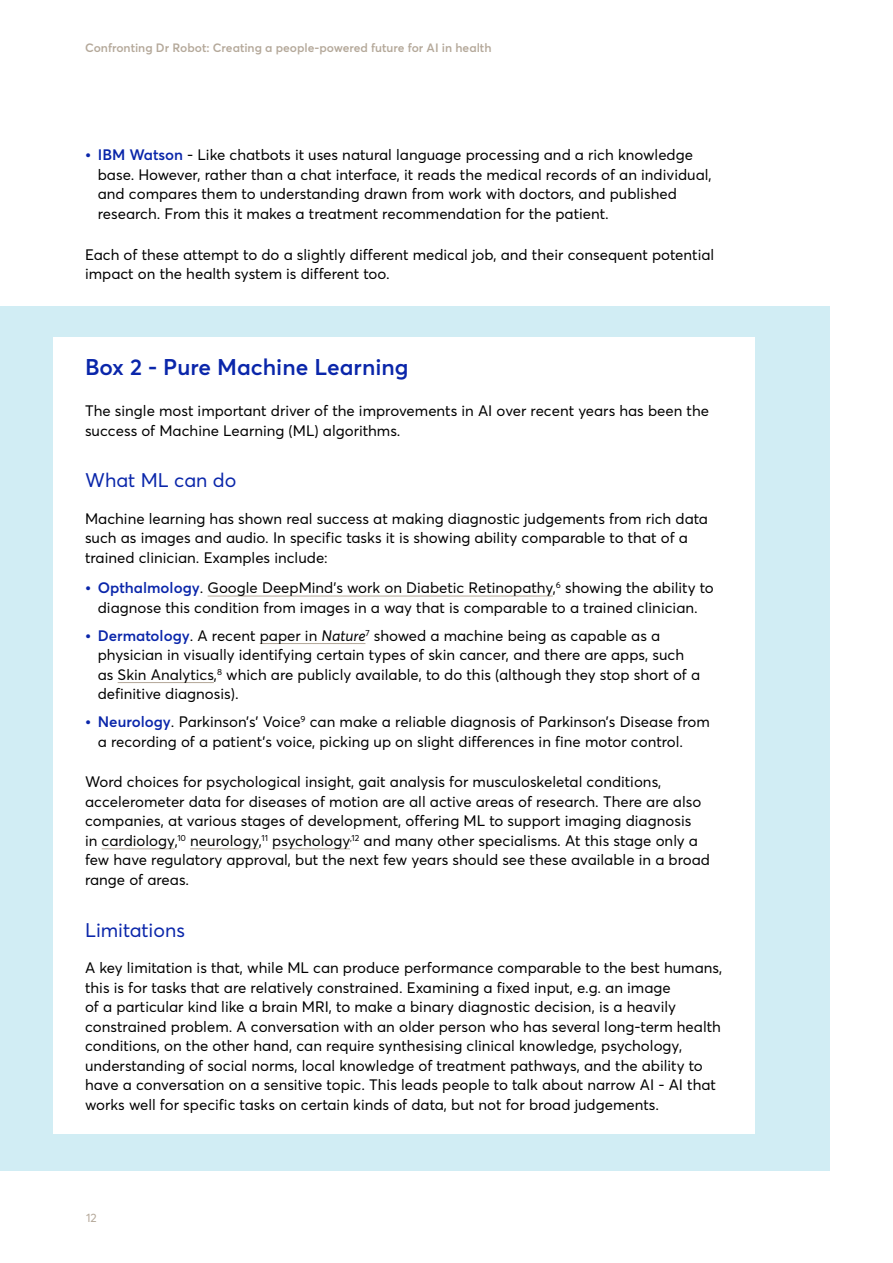
<style>
.page{position:relative;width:893px;height:1263px;background:#fff}
.page>*{position:absolute;margin:0;border:0;box-sizing:border-box;transform-origin:0 0}
.t1{font:600 22.5px "Averta";color:#0a26aa}
.t2{font:19.5px "Averta";color:#0a26aa}
.t3{font:15px/19.5px "Averta";color:#000}
.t4{font:600 12px "Averta";color:#b4a899}
.t5{font:12px "Averta";color:#b4a899}
.s1{font-weight:900;color:#0a26aa}
.s2{font-weight:600;color:#0a26aa}
.s3{font-style:italic}
</style>
<div class="page">
<div style="left:0;top:306px;width:829px;height:865px;background:#d1edf4"></div>
<div style="left:53px;top:338px;width:702px;height:796px;background:#fff"></div>
<hr style="left:208px;top:596px;width:345px;height:1px;background:#b4a899">
<hr style="left:260px;top:643px;width:105px;height:1px;background:#b4a899">
<hr style="left:118px;top:682px;width:96px;height:1px;background:#b4a899">
<hr style="left:102px;top:848px;width:73px;height:1px;background:#b4a899">
<hr style="left:190px;top:848px;width:69px;height:1px;background:#b4a899">
<hr style="left:272px;top:848px;width:78px;height:1px;background:#b4a899">
<p class="t4" style="left:85px;top:40px;width:408px">Confronting Dr Robot: Creating a people-powered future for AI in health</p>
<p class="t3" style="left:98px;top:145px;width:615px;text-indent:-13px"><span class="s1">•</span> <span class="s2">IBM Watson</span> - Like chatbots it uses natural language processing and a rich knowledge base. However, rather than a chat interface, it reads the medical records of an individual, and compares them to understanding drawn from work with doctors, and published research. From this it makes a treatment recommendation for the patient.</p>
<p class="t3" style="left:85px;top:245px;width:631px">Each of these attempt to do a slightly different medical job, and their consequent potential impact on the health system is different too.</p>
<h1 class="t1" style="left:85px;top:353px;width:325px">Box 2 - Pure Machine Learning</h1>
<p class="t3" style="left:85px;top:401px;width:626px">The single most important driver of the improvements in AI over recent years has been the success of Machine Learning (ML) algorithms.</p>
<h2 class="t2" style="left:85px;top:468px;width:153px">What ML can do</h2>
<p class="t3" style="left:85px;top:509px;width:624px">Machine learning has shown real success at making diagnostic judgements from rich data such as images and audio. In specific tasks it is showing ability comparable to that of a trained clinician. Examples include:</p>
<p class="t3" style="left:85px;top:578px;width:630px;text-align:center"><span class="s1">•</span> <span class="s2">Opthalmology</span>. Google DeepMind’s work on Diabetic Retinopathy,<sup>6</sup> showing the ability to diagnose this condition from images in a way that is comparable to a trained clinician.</p>
<p class="t3" style="left:98px;top:625px;width:604px;text-indent:-13px"><span class="s1">•</span> <span class="s2">Dermatology</span>. A recent paper in <span class="s3">Nature</span><sup>7</sup> showed a machine being as capable as a physician in visually identifying certain types of skin cancer, and there are apps, such as Skin Analytics,<sup>8</sup> which are publicly available, to do this (although they stop short of a definitive diagnosis).</p>
<p class="t3" style="left:98px;top:712px;width:613px;text-indent:-13px"><span class="s1">•</span> <span class="s2">Neurology</span>. Parkinson’s’ Voice<sup>9</sup> can make a reliable diagnosis of Parkinson’s Disease from a recording of a patient’s voice, picking up on slight differences in fine motor control.</p>
<p class="t3" style="left:85px;top:772px;width:627px">Word choices for psychological insight, gait analysis for musculoskeletal conditions, accelerometer data for diseases of motion are all active areas of research. There are also companies, at various stages of development, offering ML to support imaging diagnosis<br>in cardiology,<sup>10</sup> neurology,<sup>11</sup> psychology<sup>,12</sup> and many other specialisms. At this stage only a few have regulatory approval, but the next few years should see these available in a broad range of areas.</p>
<h2 class="t2" style="left:85px;top:917px;width:101px">Limitations</h2>
<p class="t3" style="left:85px;top:958px;width:639px">A key limitation is that, while ML can produce performance comparable to the best humans, this is for tasks that are relatively constrained. Examining a fixed input, e.g. an image<br>of a particular kind like a brain MRI, to make a binary diagnostic decision, is a heavily constrained problem. A conversation with an older person who has several long-term health conditions, on the other hand, can require synthesising clinical knowledge, psychology, understanding of social norms, local knowledge of treatment pathways, and the ability to have a conversation on a sensitive topic. This leads people to talk about narrow AI - AI that works well for specific tasks on certain kinds of data, but not for broad judgements.</p>
<p class="t5" style="left:86px;top:1210px;width:12px">12</p>
</div>
